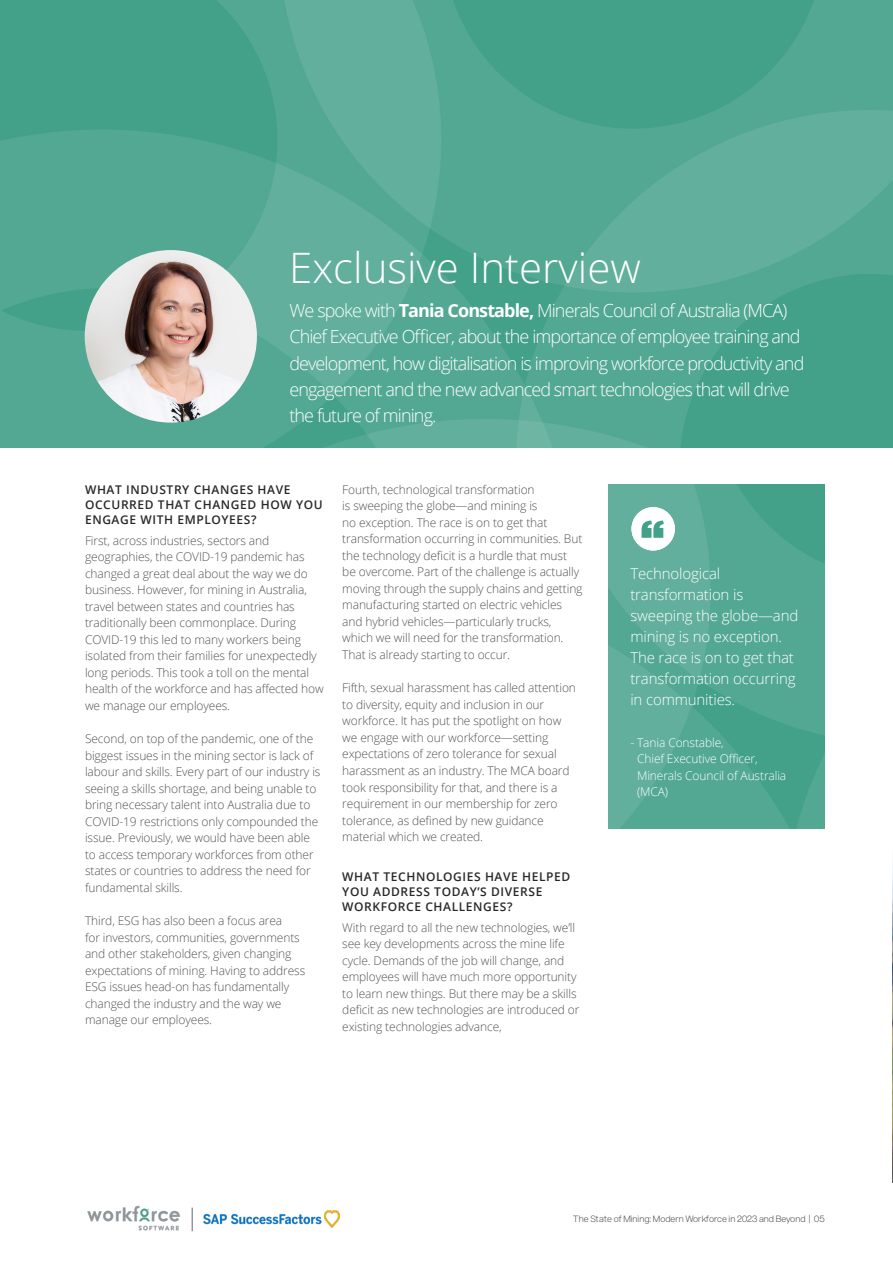
<style>
.page{position:relative;width:893px;height:1263px;background:#fff}
.page>*{position:absolute;margin:0;border:0;box-sizing:border-box;transform-origin:0 0}
.t1{font:300 42px "Open Sans";color:#fff}
.t2{font:300 18px/26.2px "Open Sans";letter-spacing:-.05em;color:#fff}
.t3{font:300 15px/21px "Open Sans";letter-spacing:-.01em;color:#fff}
.t4{font:300 12px/16.5px "Open Sans";letter-spacing:-.01em;color:#525355}
.t5{font:600 12px/15px "Open Sans";letter-spacing:.05em;color:#28282b}
.t6{font:300 12px/16.5px "Open Sans";letter-spacing:-.01em;color:#fff}
.t7{font:300 9px "Acronym";color:#525355}
.s1{font-weight:700}
</style>
<div class="page">
<svg style="left:492px;top:0;width:401px;height:110px;background:#47a28c"></svg>
<svg style="left:492px;top:96px;width:128px;height:282px;background:#4ca48f"></svg>
<svg style="left:1px;top:0;width:491px;height:378px;background:#52a793"></svg>
<svg style="left:1px;top:378px;width:515px;height:70px;background:#53a893"></svg>
<svg style="left:516px;top:110px;width:377px;height:338px;background:#52a793"></svg>
<img style="left:87px;top:1205px;width:93px;height:26px">
<svg style="left:192px;top:1208px;width:1px;height:23px"></svg>
<img style="left:203px;top:1211px;width:136px;height:16px">
<img style="left:85px;top:250px;width:172px;height:173px;border-radius:86px">
<svg style="left:761px;top:485px;width:64px;height:62px;background:#44a08a"></svg>
<svg style="left:761px;top:547px;width:64px;height:282px;background:#4ea58f"></svg>
<svg style="left:608px;top:485px;width:153px;height:344px;background:#58aa96"></svg>
<svg style="left:785px;top:561px;width:40px;height:268px;background:#4ea590"></svg>
<div style="left:631px;top:507px;width:44px;height:43px;background:#fff;border-radius:50%"></div>
<svg style="left:642px;top:520px;width:22px;height:18px"></svg>
<img style="left:892px;top:861px;width:1px;height:321px">
<h1 class="t1" style="left:289px;top:239px;width:353px">Exclusive Interview</h1>
<p class="t2" style="left:289px;top:297px;width:516px">We spoke with <span class="s1">Tania Constable,</span> Minerals Council of Australia (MCA)<br>Chief Executive Officer, about the importance of employee training and development, how digitalisation is improving workforce productivity and engagement and the new advanced smart technologies that will drive the future of mining.</p>
<p class="t5" style="left:85px;top:482px;width:239px">WHAT INDUSTRY CHANGES HAVE<br>OCCURRED THAT CHANGED HOW YOU<br>ENGAGE WITH EMPLOYEES?</p>
<p class="t4" style="left:85px;top:532px;width:240px">First, across industries, sectors and geographies, the COVID-19 pandemic has changed a great deal about the way we do business. However, for mining in Australia, travel between states and countries has traditionally been commonplace. During COVID-19 this led to many workers being isolated from their families for unexpectedly long periods. This took a toll on the mental health of the workforce and has affected how we manage our employees.</p>
<p class="t4" style="left:85px;top:730px;width:237px">Second, on top of the pandemic, one of the biggest issues in the mining sector is lack of labour and skills. Every part of our industry is seeing a skills shortage, and being unable to bring necessary talent into Australia due to COVID-19 restrictions only compounded the issue. Previously, we would have been able to access temporary workforces from other states or countries to address the need for fundamental skills.</p>
<p class="t4" style="left:85px;top:912px;width:222px">Third, ESG has also been a focus area<br>for investors, communities, governments and other stakeholders, given changing expectations of mining. Having to address ESG issues head-on has fundamentally changed the industry and the way we manage our employees.</p>
<p class="t4" style="left:342px;top:481px;width:242px">Fourth, technological transformation<br>is sweeping the globe—and mining is<br>no exception. The race is on to get that transformation occurring in communities. But the technology deficit is a hurdle that must be overcome. Part of the challenge is actually moving through the supply chains and getting manufacturing started on electric vehicles and hybrid vehicles—particularly trucks, which we will need for the transformation.<br>That is already starting to occur.</p>
<p class="t4" style="left:342px;top:679px;width:235px">Fifth, sexual harassment has called attention to diversity, equity and inclusion in our workforce. It has put the spotlight on how we engage with our workforce—setting expectations of zero tolerance for sexual harassment as an industry. The MCA board took responsibility for that, and there is a requirement in our membership for zero tolerance, as defined by new guidance material which we created.</p>
<p class="t5" style="left:342px;top:869px;width:230px">WHAT TECHNOLOGIES HAVE HELPED<br>YOU ADDRESS TODAY’S DIVERSE<br>WORKFORCE CHALLENGES?</p>
<p class="t4" style="left:342px;top:919px;width:239px">With regard to all the new technologies, we’ll see key developments across the mine life cycle. Demands of the job will change, and employees will have much more opportunity to learn new things. But there may be a skills deficit as new technologies are introduced or existing technologies advance,</p>
<p class="t3" style="left:630px;top:563px;width:169px">Technological transformation is sweeping the globe—and mining is no exception.<br>The race is on to get that transformation occurring in communities.</p>
<p class="t6" style="left:637px;top:734px;width:151px;text-indent:-7px">- Tania Constable,<br>Chief Executive Officer,<br>Minerals Council of Australia (MCA)</p>
<p class="t7" style="left:573px;top:1212px;width:254px">The State of Mining: Modern Workforce in 2023 and Beyond | 05</p>
</div>
